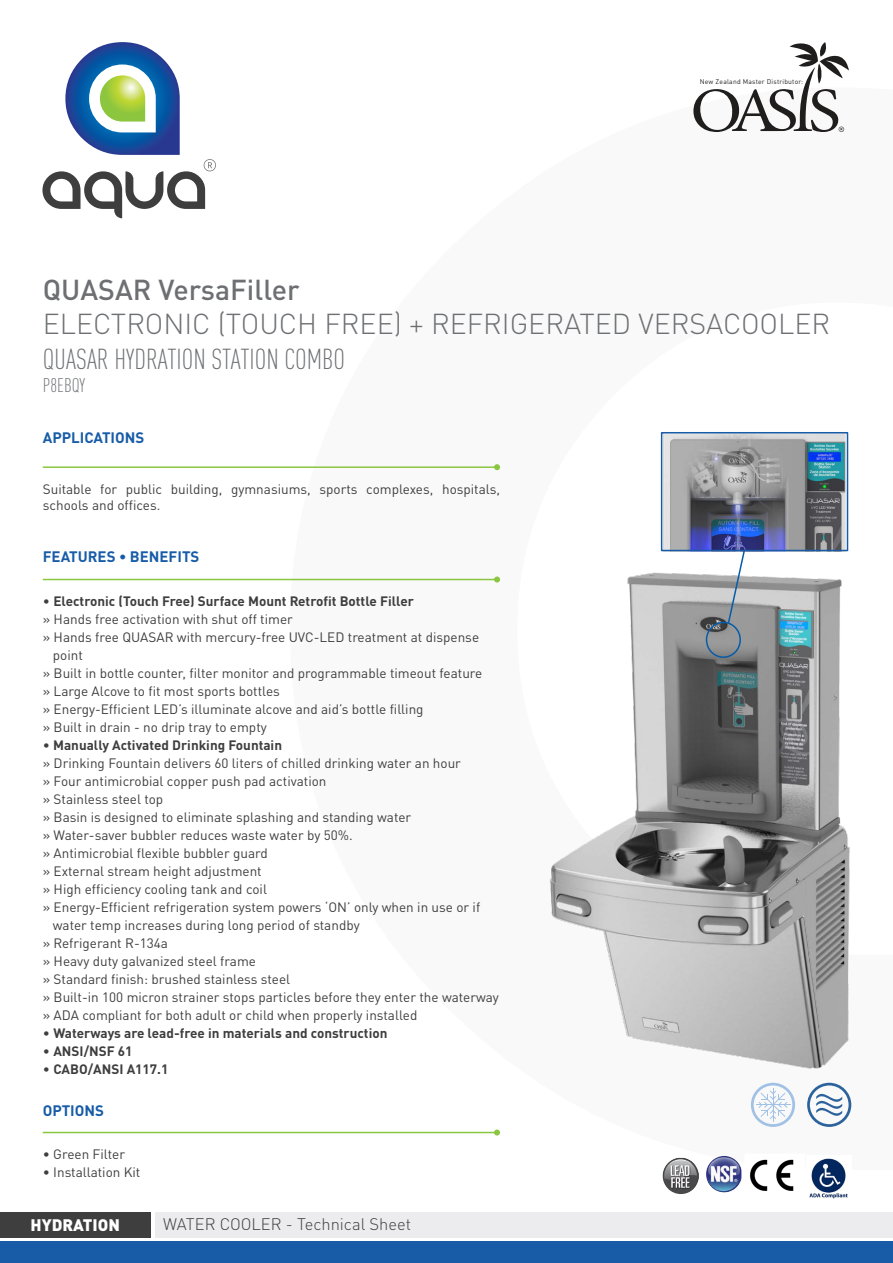
<style>
.page{position:relative;width:893px;height:1263px;background:#fff}
.page>*{position:absolute;margin:0;border:0;box-sizing:border-box;transform-origin:0 0}
.t1{font:300 28.5px/34.2px "DIN Pro";color:#6d6f72}
.t2{font:300 condensed 19.5px "DIN Pro";color:#6d6f72}
.t3{font:300 16.5px "DIN Pro";color:#3e3e3f}
.t4{font:900 16.5px "DIN Pro";color:#fff}
.t5{font:700 15px "DIN Pro";color:#185ca8}
.t6{font:13.5px/16.2px "DIN Pro";color:#3e3e3f}
.t7{font:700 13.5px "DIN Pro";color:#3e3e3f}
.t8{font:6.75px "DIN Pro";letter-spacing:.03em;color:#231f20}
.s1{font-weight:500}
.s2{font-stretch:condensed}
.s3{font-weight:400}
</style>
<div class="page">
<svg style="left:42px;top:42px;width:174px;height:176px"></svg>
<svg style="left:693px;top:42px;width:156px;height:90px"></svg>
<div style="left:0;top:1242px;width:893px;height:21px;background:#185ca8"></div>
<div style="left:155px;top:1212px;width:738px;height:26px;background:#ececee"></div>
<div style="left:0;top:1212px;width:150px;height:26px;background:#3e3e3f"></div>
<img style="left:549px;top:572px;width:301px;height:497px">
<hr style="left:43px;top:466px;width:454px;height:2px;background:#8bc640">
<svg style="left:494px;top:464px;width:6px;height:6px"></svg>
<hr style="left:43px;top:579px;width:454px;height:1px;background:#8bc640">
<svg style="left:494px;top:576px;width:6px;height:6px"></svg>
<hr style="left:43px;top:1132px;width:454px;height:1px;background:#8bc640">
<svg style="left:494px;top:1129px;width:6px;height:6px"></svg>
<div style="left:706px;top:622px;width:35px;height:36px;border:2px solid #055ca8;border-radius:50%"></div>
<svg style="left:727px;top:551px;width:21px;height:74px"></svg>
<svg style="left:807px;top:1083px;width:44px;height:44px"></svg>
<svg style="left:751px;top:1083px;width:44px;height:44px"></svg>
<img style="left:809px;top:1158px;width:39px;height:41px">
<img style="left:663px;top:1158px;width:36px;height:36px">
<img style="left:706px;top:1156px;width:35px;height:36px">
<img style="left:749px;top:1159px;width:45px;height:32px">
<img style="left:664px;top:435px;width:181px;height:113px">
<div style="left:661px;top:432px;width:187px;height:119px;border:2px solid #185ca8"></div>
<p class="t8" style="left:700px;top:77px;width:105px">New Zealand Master Distributor:</p>
<p class="t1" style="left:43px;top:270px;width:789px"><span class="s1">QUASAR VersaFiller<br></span>ELECTRONIC (TOUCH FREE) + REFRIGERATED VERSACOOLER<br><span class="s2">QUASAR HYDRATION STATION COMBO</span></p>
<p class="t2" style="left:43px;top:371px;width:44px">P8EBQY</p>
<p class="t5" style="left:43px;top:425px;width:103px">APPLICATIONS</p>
<p class="t6" style="left:43px;top:479px;width:459px">Suitable for public building, gymnasiums, sports complexes, hospitals, schools and offices.</p>
<p class="t5" style="left:43px;top:544px;width:158px">FEATURES • BENEFITS</p>
<p class="t7" style="left:43px;top:590px;width:373px"><span class="s3">•</span> Electronic (Touch Free) Surface Mount Retrofit Bottle Filler</p>
<p class="t6" style="left:43px;top:610px;width:252px">» Hands free activation with shut off timer</p>
<p class="t6" style="left:43px;top:628px;width:438px">» Hands free QUASAR with mercury-free UVC-LED treatment at dispense</p>
<p class="t6" style="left:53px;top:646px;width:31px">point</p>
<p class="t6" style="left:43px;top:664px;width:441px">» Built in bottle counter, filter monitor and programmable timeout feature</p>
<p class="t6" style="left:43px;top:682px;width:239px">» Large Alcove to fit most sports bottles</p>
<p class="t6" style="left:43px;top:700px;width:382px">» Energy-Efficient LED’s illuminate alcove and aid’s bottle filling</p>
<p class="t6" style="left:43px;top:718px;width:226px">» Built in drain - no drip tray to empty</p>
<p class="t7" style="left:43px;top:734px;width:241px"><span class="s3">•</span> Manually Activated Drinking Fountain</p>
<p class="t6" style="left:43px;top:754px;width:420px">» Drinking Fountain delivers 60 liters of chilled drinking water an hour</p>
<p class="t6" style="left:43px;top:772px;width:285px">» Four antimicrobial copper push pad activation</p>
<p class="t6" style="left:43px;top:790px;width:122px">» Stainless steel top</p>
<p class="t6" style="left:43px;top:808px;width:370px">» Basin is designed to eliminate splashing and standing water</p>
<p class="t6" style="left:43px;top:826px;width:311px">» Water-saver bubbler reduces waste water by 50%.</p>
<p class="t6" style="left:43px;top:844px;width:226px">» Antimicrobial flexible bubbler guard</p>
<p class="t6" style="left:43px;top:862px;width:220px">» External stream height adjustment</p>
<p class="t6" style="left:43px;top:880px;width:226px">» High efficiency cooling tank and coil</p>
<p class="t6" style="left:43px;top:898px;width:439px">» Energy-Efficient refrigeration system powers ‘ON’ only when in use or if</p>
<p class="t6" style="left:53px;top:916px;width:308px">water temp increases during long period of standby</p>
<p class="t6" style="left:43px;top:934px;width:127px">» Refrigerant R-134a</p>
<p class="t6" style="left:43px;top:952px;width:215px">» Heavy duty galvanized steel frame</p>
<p class="t6" style="left:43px;top:970px;width:249px">» Standard finish: brushed stainless steel</p>
<p class="t6" style="left:43px;top:988px;width:458px">» Built-in 100 micron strainer stops particles before they enter the waterway</p>
<p class="t6" style="left:43px;top:1006px;width:376px">» ADA compliant for both adult or child when properly installed</p>
<p class="t7" style="left:43px;top:1022px;width:346px"><span class="s3">•</span> Waterways are lead-free in materials and construction</p>
<p class="t7" style="left:43px;top:1040px;width:91px"><span class="s3">•</span> ANSI/NSF 61</p>
<p class="t7" style="left:43px;top:1058px;width:127px"><span class="s3">•</span> CABO/ANSI A117.1</p>
<p class="t5" style="left:43px;top:1097px;width:63px">OPTIONS</p>
<p class="t6" style="left:43px;top:1145px;width:84px">• Green Filter</p>
<p class="t6" style="left:43px;top:1163px;width:99px">• Installation Kit</p>
<p class="t4" style="left:31px;top:1211px;width:91px">HYDRATION</p>
<p class="t3" style="left:163px;top:1211px;width:249px">WATER COOLER - Technical Sheet</p>
<p class="t4" style="left:23px;top:1211px;width:109px">FOODSERVICE</p>
</div>
